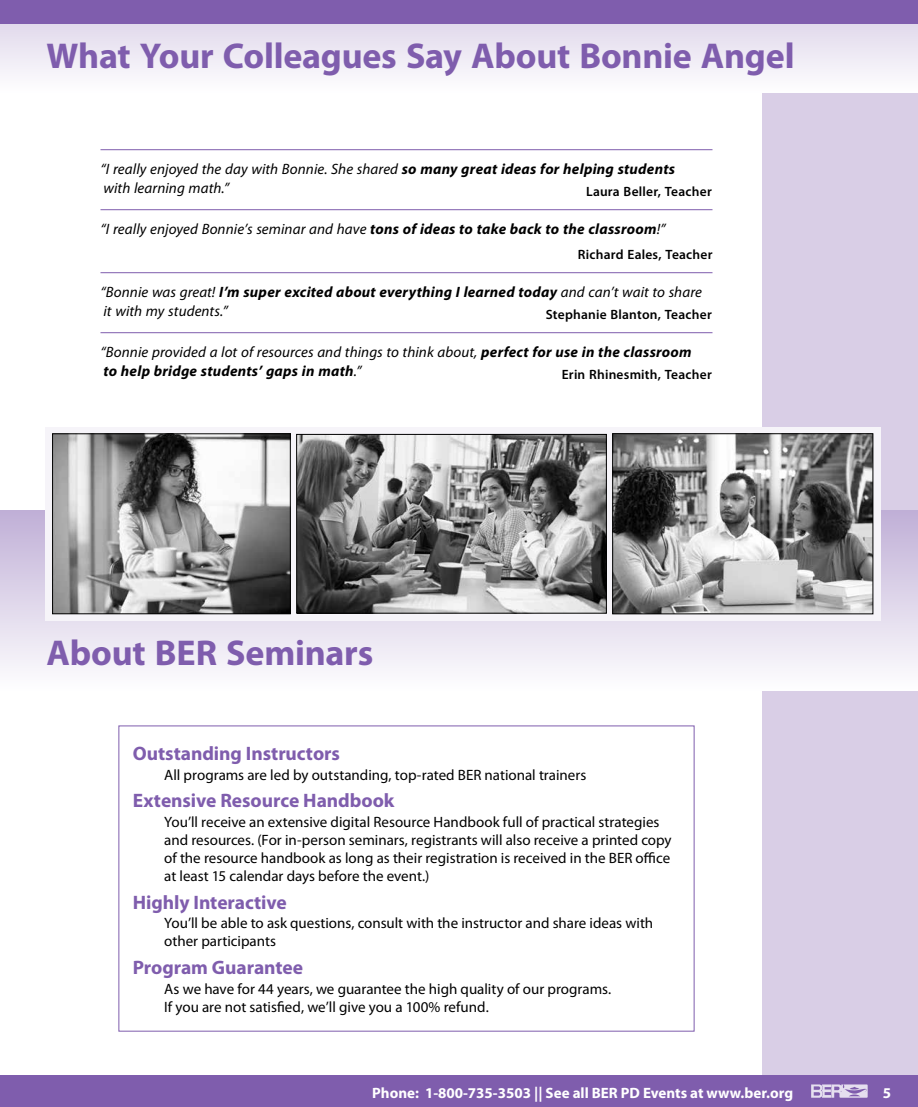
<style>
.page{position:relative;width:918px;height:1107px;background:#fff}
.page>*{position:absolute;margin:0;border:0;box-sizing:border-box;transform-origin:0 0}
.t1{font:700 36px "Myriad Pro";letter-spacing:-.005em;color:#7f5dad}
.t2{font:700 19.5px "Myriad Pro";letter-spacing:-.005em;color:#7f5dad}
.t3{font:15px/18px "Myriad Pro";color:#000}
.t4{font:italic 15px/18.8px "Myriad Pro";letter-spacing:.005em;color:#000}
.t5{font:italic 700 15px/18.8px "Myriad Pro";letter-spacing:.015em;color:#000}
.t6{font:700 15px "Myriad Pro";color:#fff}
.t7{font:600 13.5px "Myriad Pro";letter-spacing:.015em;color:#000}
.s1{font-weight:700}
.s2{font-weight:400}
</style>
<div class="page">
<div style="left:763px;top:0;width:155px;height:1107px;background:#d9cee6"></div>
<div style="left:0;top:1076px;width:918px;height:31px;background:#7f5dad"></div>
<svg style="left:811px;top:1084px;width:57px;height:14px"></svg>
<svg style="left:0;top:24px;width:918px;height:68px"></svg>
<div style="left:0;top:0;width:918px;height:24px;background:#7f5dad"></div>
<div style="left:0;top:511px;width:918px;height:180px;background:linear-gradient(to bottom,#c1b1d7,#fefdfe)"></div>
<hr style="left:100px;top:149px;width:612px;height:1px;background:#7f5dad">
<hr style="left:100px;top:209px;width:612px;height:1px;background:#7f5dad">
<hr style="left:100px;top:272px;width:612px;height:1px;background:#7f5dad">
<hr style="left:100px;top:332px;width:612px;height:1px;background:#7f5dad">
<div style="left:45px;top:427px;width:835px;height:194px;background:#f6f4f9"></div>
<img style="left:298px;top:436px;width:307px;height:176px">
<div style="left:296px;top:434px;width:311px;height:180px;border:1px solid #000"></div>
<img style="left:54px;top:435px;width:235px;height:177px">
<div style="left:52px;top:433px;width:239px;height:181px;border:1px solid #000"></div>
<img style="left:614px;top:435px;width:257px;height:177px">
<div style="left:612px;top:433px;width:261px;height:181px;border:1px solid #000"></div>
<h1 class="t1" style="left:46px;top:32px;width:750px">What Your Colleagues Say About Bonnie Angel</h1>
<p class="t4" style="left:100px;top:159px;width:576px">“I really enjoyed the day with Bonnie. She shared <span class="s1">so many great ideas for helping students </span>with learning math.”</p>
<p class="t7" style="left:586px;top:183px;width:127px">Laura Beller, Teacher</p>
<p class="t4" style="left:100px;top:219px;width:567px">“I really enjoyed Bonnie’s seminar and have <span class="s1">tons of ideas to take back to the classroom</span>!”</p>
<p class="t7" style="left:578px;top:246px;width:136px">Richard Eales, Teacher</p>
<p class="t4" style="left:100px;top:282px;width:603px">“Bonnie was great! <span class="s1">I’m super excited about everything I learned today</span> and can’t wait to share it with my students.”</p>
<p class="t7" style="left:546px;top:306px;width:167px">Stephanie Blanton, Teacher</p>
<p class="t5" style="left:100px;top:342px;width:593px"><span class="s2">“Bonnie provided a lot of resources and things to think about,</span> perfect for use in the classroom to help bridge students’ gaps in math<span class="s2">.”</span></p>
<p class="t7" style="left:562px;top:366px;width:152px">Erin Rhinesmith, Teacher</p>
<h1 class="t1" style="left:46px;top:629px;width:328px">About BER Seminars</h1>
<h2 class="t2" style="left:133px;top:741px;width:209px">Outstanding Instructors</h2>
<p class="t3" style="left:164px;top:765px;width:424px">All programs are led by outstanding, top-rated BER national trainers</p>
<h2 class="t2" style="left:133px;top:788px;width:263px">Extensive Resource Handbook</h2>
<p class="t3" style="left:164px;top:813px;width:509px">You’ll receive an extensive digital Resource Handbook full of practical strategies and resources. (For in-person seminars, registrants will also receive a printed copy of the resource handbook as long as their registration is received in the BER office at least 15 calendar days before the event.)</p>
<h2 class="t2" style="left:133px;top:890px;width:156px">Highly Interactive</h2>
<p class="t3" style="left:164px;top:914px;width:491px">You’ll be able to ask questions, consult with the instructor and share ideas with other participants</p>
<h2 class="t2" style="left:133px;top:955px;width:172px">Program Guarantee</h2>
<p class="t3" style="left:164px;top:979px;width:449px">As we have for 44 years, we guarantee the high quality of our programs.<br>If you are not satisfied, we’ll give you a 100% refund.</p>
<p class="t6" style="left:372px;top:1083px;width:422px">Phone: 1-800-735-3503 || See all BER PD Events at www.ber.org</p>
<p class="t6" style="left:883px;top:1083px;width:10px">5</p>
</div>
